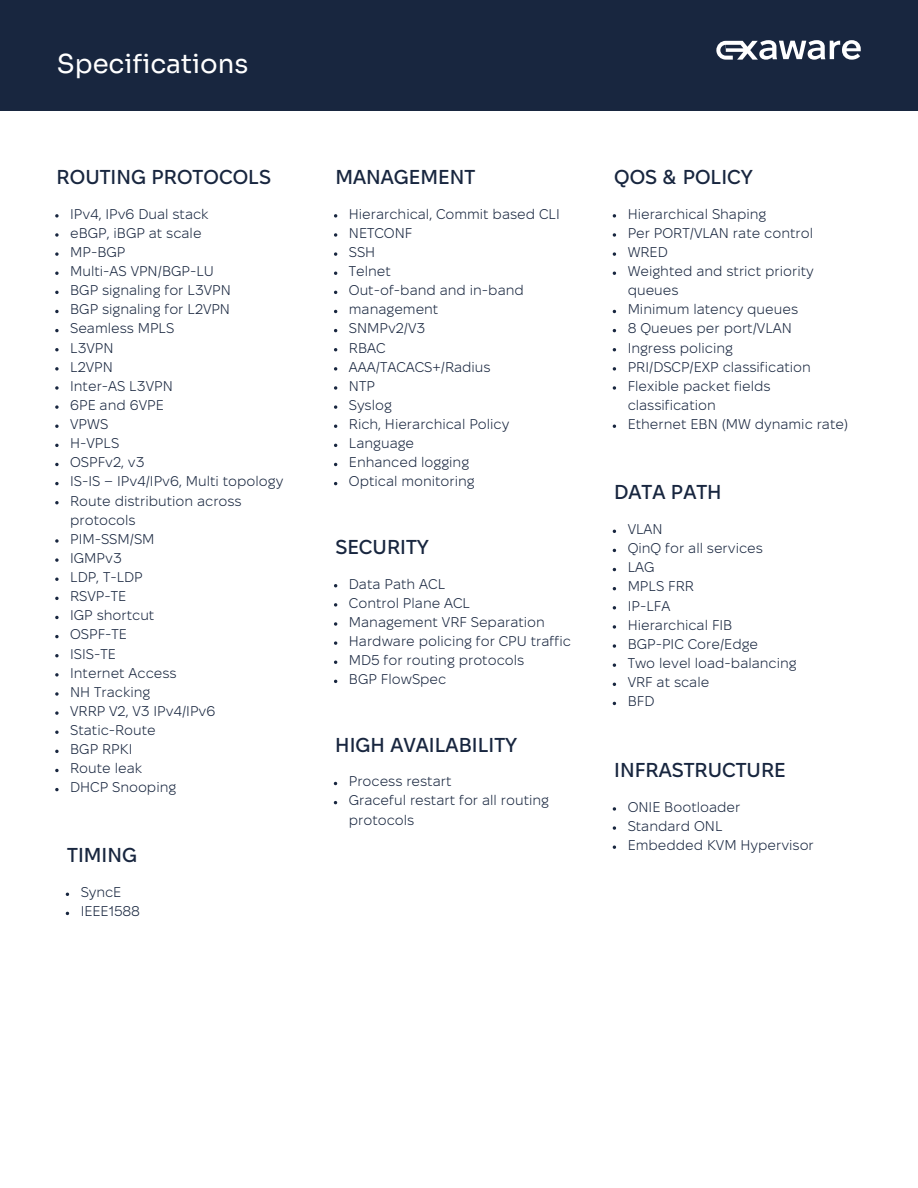
<style>
.page{position:relative;width:918px;height:1188px;background:#fff}
.page>*{position:absolute;margin:0;border:0;box-sizing:border-box;transform-origin:0 0}
.t1{font:26.1px "Sora";color:#fff}
.t2{font:500 20.1px "Fixel Display";color:#18263f}
.t3{font:300 14.1px/19.2px "Fixel Display";color:#18263f}
</style>
<div class="page">
<div style="left:0;top:0;width:918px;height:111px;background:#18263f"></div>
<svg style="left:716px;top:40px;width:145px;height:19px"></svg>
<svg style="left:55px;top:214px;width:4px;height:4px"></svg>
<svg style="left:55px;top:233px;width:4px;height:4px"></svg>
<svg style="left:55px;top:252px;width:4px;height:4px"></svg>
<svg style="left:55px;top:272px;width:4px;height:3px"></svg>
<svg style="left:55px;top:291px;width:4px;height:3px"></svg>
<svg style="left:55px;top:310px;width:4px;height:3px"></svg>
<svg style="left:55px;top:329px;width:4px;height:3px"></svg>
<svg style="left:55px;top:348px;width:4px;height:3px"></svg>
<svg style="left:55px;top:367px;width:4px;height:4px"></svg>
<svg style="left:55px;top:386px;width:4px;height:4px"></svg>
<svg style="left:55px;top:405px;width:4px;height:4px"></svg>
<svg style="left:55px;top:425px;width:4px;height:3px"></svg>
<svg style="left:55px;top:444px;width:4px;height:3px"></svg>
<svg style="left:55px;top:463px;width:4px;height:3px"></svg>
<svg style="left:55px;top:482px;width:4px;height:3px"></svg>
<svg style="left:55px;top:501px;width:4px;height:3px"></svg>
<svg style="left:55px;top:539px;width:4px;height:4px"></svg>
<svg style="left:55px;top:558px;width:4px;height:4px"></svg>
<svg style="left:55px;top:578px;width:4px;height:3px"></svg>
<svg style="left:55px;top:597px;width:4px;height:3px"></svg>
<svg style="left:55px;top:616px;width:4px;height:3px"></svg>
<svg style="left:55px;top:635px;width:4px;height:3px"></svg>
<svg style="left:55px;top:654px;width:4px;height:3px"></svg>
<svg style="left:55px;top:673px;width:4px;height:4px"></svg>
<svg style="left:55px;top:692px;width:4px;height:4px"></svg>
<svg style="left:55px;top:711px;width:4px;height:4px"></svg>
<svg style="left:55px;top:731px;width:4px;height:3px"></svg>
<svg style="left:55px;top:750px;width:4px;height:3px"></svg>
<svg style="left:55px;top:769px;width:4px;height:3px"></svg>
<svg style="left:55px;top:788px;width:4px;height:3px"></svg>
<svg style="left:334px;top:214px;width:3px;height:4px"></svg>
<svg style="left:334px;top:233px;width:3px;height:4px"></svg>
<svg style="left:334px;top:252px;width:3px;height:4px"></svg>
<svg style="left:334px;top:367px;width:3px;height:4px"></svg>
<svg style="left:334px;top:386px;width:3px;height:4px"></svg>
<svg style="left:334px;top:405px;width:3px;height:4px"></svg>
<svg style="left:613px;top:214px;width:3px;height:4px"></svg>
<svg style="left:613px;top:233px;width:3px;height:4px"></svg>
<svg style="left:613px;top:252px;width:3px;height:4px"></svg>
<svg style="left:613px;top:367px;width:3px;height:4px"></svg>
<svg style="left:613px;top:386px;width:3px;height:4px"></svg>
<svg style="left:334px;top:603px;width:3px;height:4px"></svg>
<svg style="left:334px;top:622px;width:3px;height:4px"></svg>
<svg style="left:334px;top:641px;width:3px;height:4px"></svg>
<svg style="left:613px;top:625px;width:3px;height:4px"></svg>
<svg style="left:613px;top:644px;width:3px;height:4px"></svg>
<svg style="left:613px;top:663px;width:3px;height:4px"></svg>
<svg style="left:613px;top:807px;width:3px;height:4px"></svg>
<svg style="left:613px;top:826px;width:3px;height:4px"></svg>
<h1 class="t1" style="left:57px;top:48px;width:193px">Specifications</h1>
<p class="t2" style="left:57px;top:166px;width:216px">ROUTING PROTOCOLS</p>
<p class="t3" style="left:70px;top:204px;width:215px">IPv4, IPv6 Dual stack<br>eBGP, iBGP at scale<br>MP-BGP<br>Multi-AS VPN/BGP-LU<br>BGP signaling for L3VPN<br>BGP signaling for L2VPN<br>Seamless MPLS<br>L3VPN<br>L2VPN<br>Inter-AS L3VPN<br>6PE and 6VPE<br>VPWS<br>H-VPLS<br>OSPFv2, v3<br>IS-IS – IPv4/IPv6, Multi topology<br>Route distribution across protocols<br>PIM-SSM/SM<br>IGMPv3<br>LDP, T-LDP<br>RSVP-TE<br>IGP shortcut<br>OSPF-TE<br>ISIS-TE<br>Internet Access<br>NH Tracking<br>VRRP V2, V3 IPv4/IPv6<br>Static-Route<br>BGP RPKI<br>Route leak<br>DHCP Snooping</p>
<p class="t2" style="left:67px;top:844px;width:71px">TIMING</p>
<p class="t3" style="left:81px;top:883px;width:61px">SyncE<br>IEEE1588</p>
<h2 class="t2" style="left:335px;top:166px;width:141px">MANAGEMENT</h2>
<p class="t3" style="left:349px;top:204px;width:212px">Hierarchical, Commit based CLI<br>NETCONF<br>SSH<br>Telnet<br>Out-of-band and in-band management<br>SNMPv2/V3<br>RBAC<br>AAA/TACACS+/Radius<br>NTP<br>Syslog<br>Rich, Hierarchical Policy<br>Language<br>Enhanced logging<br>Optical monitoring</p>
<h2 class="t2" style="left:335px;top:536px;width:95px">SECURITY</h2>
<p class="t3" style="left:349px;top:574px;width:224px">Data Path ACL<br>Control Plane ACL<br>Management VRF Separation<br>Hardware policing for CPU traffic<br>MD5 for routing protocols<br>BGP FlowSpec</p>
<p class="t2" style="left:335px;top:734px;width:184px">HIGH AVAILABILITY</p>
<p class="t3" style="left:349px;top:772px;width:202px">Process restart<br>Graceful restart for all routing protocols</p>
<h2 class="t2" style="left:614px;top:166px;width:140px">QOS &amp; POLICY</h2>
<p class="t3" style="left:628px;top:204px;width:222px">Hierarchical Shaping<br>Per PORT/VLAN rate control<br>WRED<br>Weighted and strict priority queues<br>Minimum latency queues<br>8 Queues per port/VLAN<br>Ingress policing<br>PRI/DSCP/EXP classification<br>Flexible packet fields classification<br>Ethernet EBN (MW dynamic rate)</p>
<h2 class="t2" style="left:614px;top:481px;width:109px">DATA PATH</h2>
<h2 class="t3" style="left:628px;top:520px;width:37px">VLAN</h2>
<h2 class="t3" style="left:628px;top:539px;width:137px">QinQ for all services</h2>
<h2 class="t3" style="left:628px;top:558px;width:28px">LAG</h2>
<p class="t3" style="left:628px;top:577px;width:68px">MPLS FRR</p>
<p class="t3" style="left:628px;top:596px;width:44px">IP-LFA</p>
<p class="t3" style="left:628px;top:615px;width:106px">Hierarchical FIB</p>
<p class="t3" style="left:628px;top:634px;width:132px">BGP-PIC Core/Edge</p>
<p class="t3" style="left:628px;top:653px;width:171px">Two level load-balancing</p>
<p class="t3" style="left:628px;top:673px;width:83px">VRF at scale</p>
<p class="t3" style="left:628px;top:692px;width:28px">BFD</p>
<p class="t2" style="left:614px;top:759px;width:173px">INFRASTRUCTURE</p>
<p class="t3" style="left:628px;top:797px;width:188px">ONIE Bootloader<br>Standard ONL<br>Embedded KVM Hypervisor</p>
</div>
